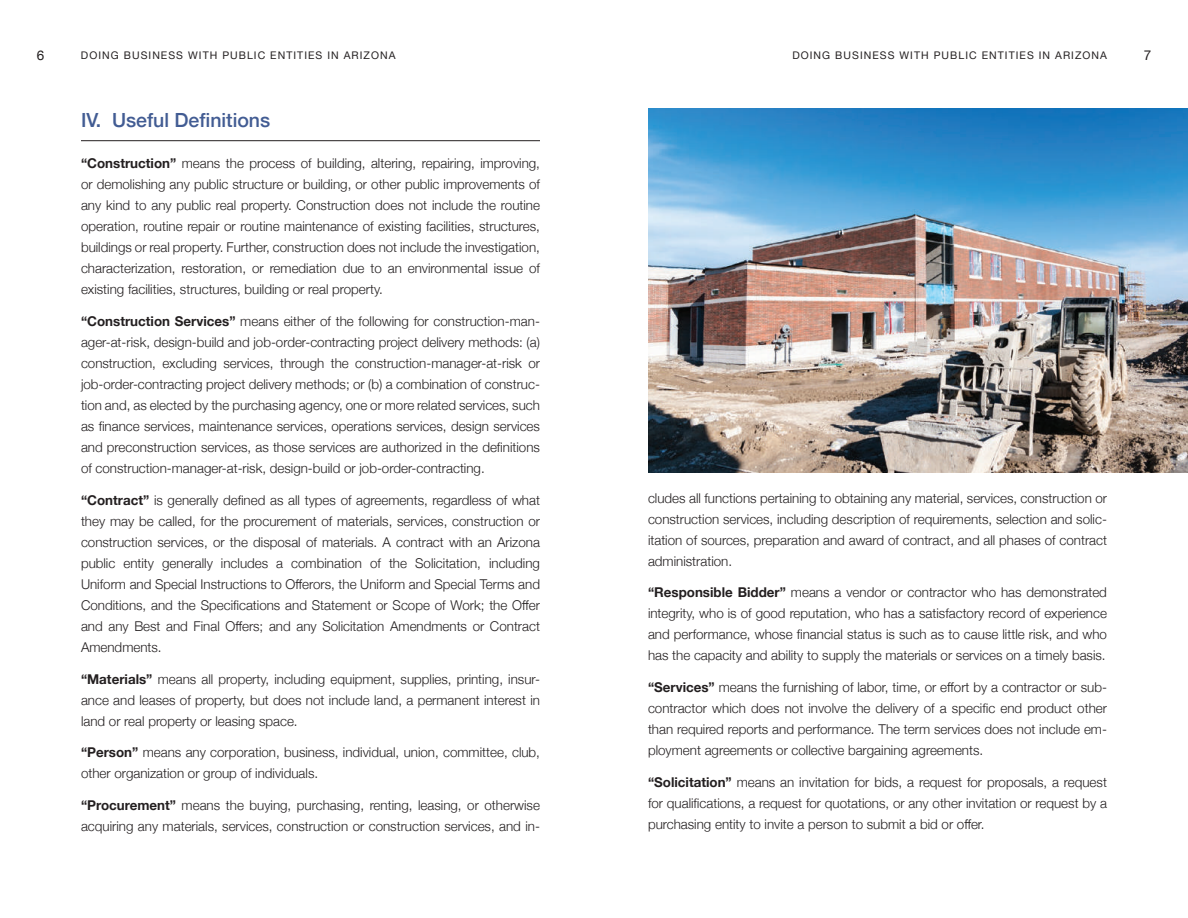
<style>
.page{position:relative;width:1188px;height:918px;background:#fff}
.page>*{position:absolute;margin:0;border:0;box-sizing:border-box;transform-origin:0 0}
.t1{font:500 19.5px "Helvetica Neue";color:#425c93}
.t2{font:300 13.5px/21px "Helvetica Neue";color:#231f20;text-align:justify}
.t3{font:13.5px "Helvetica Neue";color:#231f20}
.t4{font:10.5px "Helvetica Neue";letter-spacing:.1em;color:#231f20}
.s1{font-weight:700}
</style>
<div class="page">
<hr style="left:81px;top:140px;width:459px;height:1px;background:#231f20">
<img style="left:648px;top:108px;width:540px;height:364px">
<p class="t3" style="left:37px;top:46px;width:9px">6</p>
<p class="t4" style="left:81px;top:48px;width:316px">DOING BUSINESS WITH PUBLIC ENTITIES IN ARIZONA</p>
<p class="t4" style="left:792px;top:48px;width:316px">DOING BUSINESS WITH PUBLIC ENTITIES IN ARIZONA</p>
<p class="t3" style="left:1144px;top:46px;width:9px">7</p>
<h1 class="t1" style="left:81px;top:104px;width:191px">IV. Useful Definitions</h1>
<p class="t2" style="left:81px;top:152px;width:461px"><span class="s1">“Construction”</span> means the process of building, altering, repairing, improving, or demolishing any public structure or building, or other public improvements of any kind to any public real property. Construction does not include the routine operation, routine repair or routine maintenance of existing facilities, structures, buildings or real property. Further, construction does not include the investigation, characterization, restoration, or remediation due to an environmental issue of existing facilities, structures, building or real property.</p>
<p class="t2" style="left:81px;top:310px;width:461px"><span class="s1">“Construction Services”</span> means either of the following for construction-man&shy;ager-at-risk, design-build and job-order-contracting project delivery methods: (a) construction, excluding services, through the construction-manager-at-risk or job-order-contracting project delivery methods; or (b) a combination of construc&shy;tion and, as elected by the purchasing agency, one or more related services, such as finance services, maintenance services, operations services, design services and preconstruction services, as those services are authorized in the definitions of construction-manager-at-risk, design-build or job-order-contracting.</p>
<p class="t2" style="left:81px;top:489px;width:461px"><span class="s1">“Contract”</span> is generally defined as all types of agreements, regardless of what they may be called, for the procurement of materials, services, construction or construction services, or the disposal of materials. A contract with an Arizona public entity generally includes a combination of the Solicitation, including Uniform and Special Instructions to Offerors, the Uniform and Special Terms and Conditions, and the Specifications and Statement or Scope of Work; the Offer and any Best and Final Offers; and any Solicitation Amendments or Contract Amendments.</p>
<p class="t2" style="left:81px;top:667px;width:460px"><span class="s1">“Materials”</span> means all property, including equipment, supplies, printing, insur&shy;ance and leases of property, but does not include land, a permanent interest in land or real property or leasing space.</p>
<p class="t2" style="left:81px;top:741px;width:461px"><span class="s1">“Person”</span> means any corporation, business, individual, union, committee, club, other organization or group of individuals.</p>
<p class="t2" style="left:81px;top:794px;width:460px"><span class="s1">“Procurement”</span> means the buying, purchasing, renting, leasing, or otherwise acquiring any materials, services, construction or construction services, and in-</p>
<p class="t2" style="left:648px;top:486px;width:461px">cludes all functions pertaining to obtaining any material, services, construction or construction services, including description of requirements, selection and solic&shy;itation of sources, preparation and award of contract, and all phases of contract administration.</p>
<p class="t2" style="left:648px;top:581px;width:461px"><span class="s1">“Responsible Bidder”</span> means a vendor or contractor who has demonstrated integrity, who is of good reputation, who has a satisfactory record of experience and performance, whose financial status is such as to cause little risk, and who has the capacity and ability to supply the materials or services on a timely basis.</p>
<p class="t2" style="left:648px;top:676px;width:461px"><span class="s1">“Services”</span> means the furnishing of labor, time, or effort by a contractor or sub&shy;contractor which does not involve the delivery of a specific end product other than required reports and performance. The term services does not include em&shy;ployment agreements or collective bargaining agreements.</p>
<p class="t2" style="left:648px;top:771px;width:461px"><span class="s1">“Solicitation”</span> means an invitation for bids, a request for proposals, a request for qualifications, a request for quotations, or any other invitation or request by a purchasing entity to invite a person to submit a bid or offer.</p>
</div>
